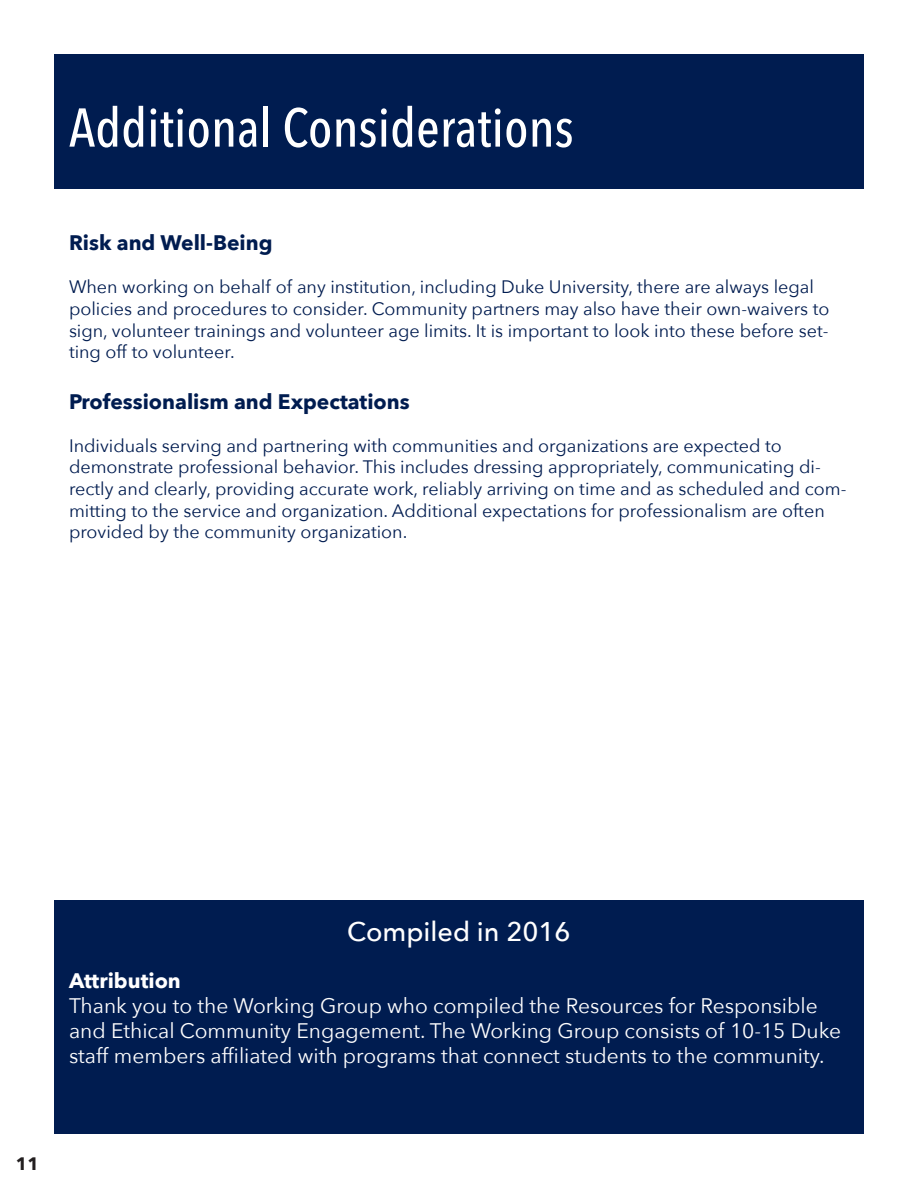
<style>
.page{position:relative;width:918px;height:1188px;background:#fff}
.page>*{position:absolute;margin:0;border:0;box-sizing:border-box;transform-origin:0 0}
.t1{font:500 54px "Avenir Next Condensed";color:#fff}
.t2{font:500 27px "Avenir Next";color:#fff}
.t3{font:21px/25.2px "Avenir Next";color:#fff}
.t4{font:700 21px "Avenir Next";color:#001c50}
.t5{font:700 21px "Avenir Next";color:#fff}
.t6{font:18px/21.6px "Avenir Next";color:#001c50}
.t7{font:700 18px "Avenir Next";color:#231f20}
</style>
<div class="page">
<div style="left:54px;top:54px;width:810px;height:135px;background:#001c50"></div>
<div style="left:54px;top:901px;width:810px;height:233px;background:#001c50"></div>
<p class="t1" style="left:69px;top:95px;width:506px">Additional Considerations</p>
<p class="t4" style="left:69px;top:225px;width:205px">Risk and Well-Being</p>
<p class="t6" style="left:69px;top:276px;width:762px">When working on behalf of any institution, including Duke University, there are always legal policies and procedures to consider. Community partners may also have their own-waivers to sign, volunteer trainings and volunteer age limits. It is important to look into these before set&shy;ting off to volunteer.</p>
<p class="t4" style="left:69px;top:383px;width:342px">Professionalism and Expectations</p>
<p class="t6" style="left:69px;top:434px;width:779px">Individuals serving and partnering with communities and organizations are expected to demonstrate professional behavior. This includes dressing appropriately, communicating di&shy;rectly and clearly, providing accurate work, reliably arriving on time and as scheduled and com&shy;mitting to the service and organization. Additional expectations for professionalism are often provided by the community organization.</p>
<p class="t2" style="left:347px;top:908px;width:225px">Compiled in 2016</p>
<p class="t5" style="left:69px;top:962px;width:113px">Attribution</p>
<p class="t3" style="left:69px;top:992px;width:774px">Thank you to the Working Group who compiled the Resources for Responsible and Ethical Community Engagement. The Working Group consists of 10-15 Duke staff members affiliated with programs that connect students to the community.</p>
<p class="t7" style="left:16px;top:1148px;width:25px">11</p>
</div>
